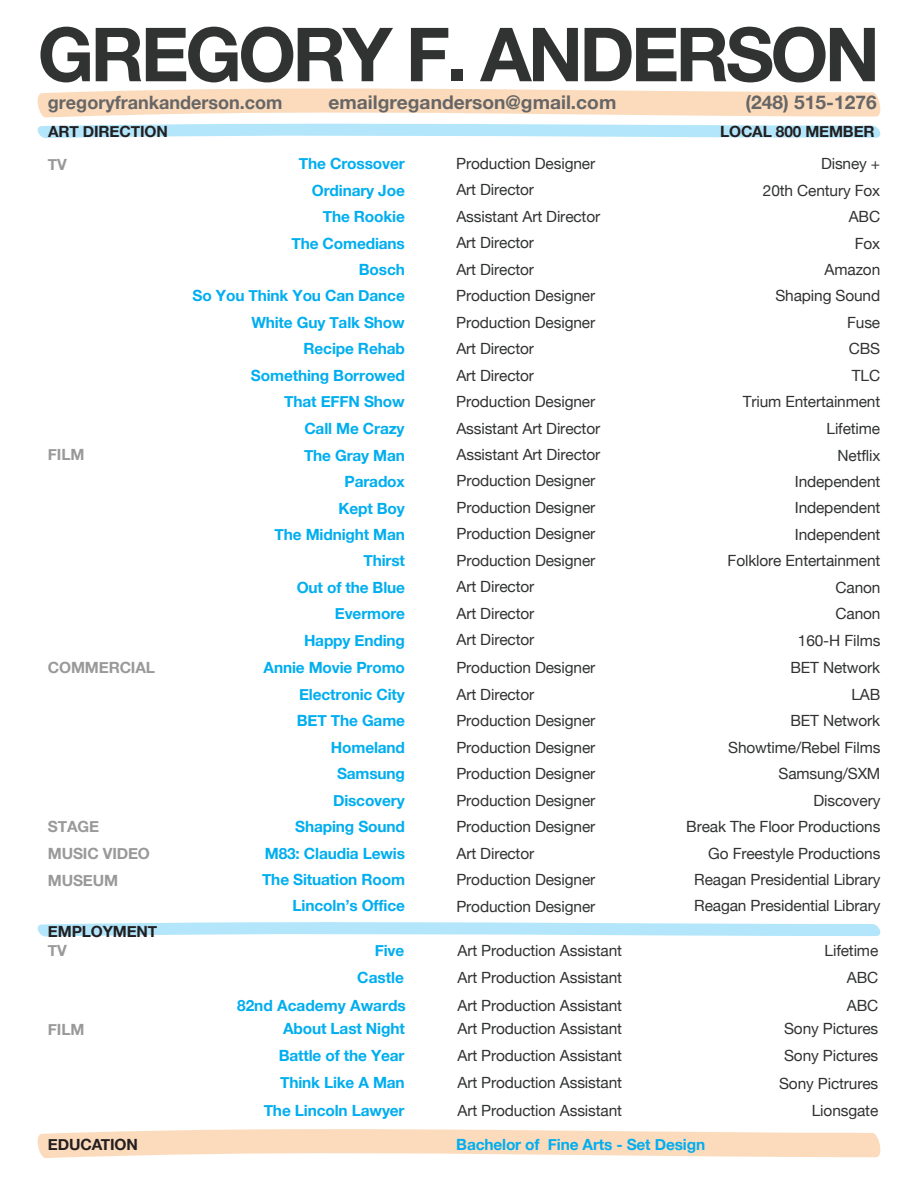
<style>
.page{position:relative;width:918px;height:1188px;background:#fff}
.page>*{position:absolute;margin:0;border:0;box-sizing:border-box;transform-origin:0 0}
.t1{font:700 74.7px "Helvetica Neue";letter-spacing:-.05em;color:#313232}
.t2{font:700 18.9px "Helvetica Neue";color:#666}
.t3{font:700 18.45px "Helvetica Neue";color:#666}
.t4{font:15.45px/27.3px "Helvetica Neue";letter-spacing:-.01em;color:#313232;text-align:justify}
.t5{font:700 15.45px/27px "Helvetica Neue";letter-spacing:-.01em;color:#00aeef;text-align:right}
.t6{font:700 15.45px "Helvetica Neue";letter-spacing:-.01em;color:#231f20}
.t7{font:700 15.45px "Helvetica Neue";letter-spacing:-.01em;color:#999}
</style>
<div class="page">
<svg style="left:38px;top:124px;width:842px;height:14px;background:#bee9fa"></svg>
<svg style="left:38px;top:922px;width:842px;height:15px"></svg>
<svg style="left:38px;top:88px;width:842px;height:29px;background:#fce0c7"></svg>
<svg style="left:38px;top:1129px;width:842px;height:29px;background:#fce0c7"></svg>
<h1 class="t1" style="left:38px;top:-4px;width:844px">GREGORY F. ANDERSON</h1>
<p class="t3" style="left:48px;top:88px;width:236px">gregoryfrankanderson.com</p>
<p class="t2" style="left:328px;top:88px;width:289px">emailgreganderson@gmail.com</p>
<p class="t2" style="left:746px;top:88px;width:133px">(248) 515-1276</p>
<p class="t6" style="left:48px;top:119px;width:121px">ART DIRECTION</p>
<p class="t6" style="left:720px;top:119px;width:156px">LOCAL 800 MEMBER</p>
<p class="t7" style="left:48px;top:153px;width:21px">TV</p>
<p class="t5" style="left:299px;top:151px;width:107px">The Crossover</p>
<p class="t4" style="left:456px;top:150px;width:140px">Production Designer</p>
<p class="t4" style="left:821px;top:151px;width:61px">Disney +</p>
<p class="t5" style="left:312px;top:177px;width:95px">Ordinary Joe</p>
<p class="t4" style="left:456px;top:177px;width:79px">Art Director</p>
<p class="t4" style="left:763px;top:177px;width:119px">20th Century Fox</p>
<p class="t5" style="left:323px;top:204px;width:84px">The Rookie</p>
<p class="t4" style="left:456px;top:203px;width:145px">Assistant Art Director</p>
<p class="t4" style="left:849px;top:204px;width:33px">ABC</p>
<p class="t5" style="left:291px;top:230px;width:115px">The Comedians</p>
<p class="t4" style="left:456px;top:230px;width:79px">Art Director</p>
<p class="t4" style="left:855px;top:230px;width:27px">Fox</p>
<p class="t5" style="left:359px;top:256px;width:48px">Bosch</p>
<p class="t4" style="left:456px;top:256px;width:79px">Art Director</p>
<p class="t4" style="left:825px;top:257px;width:57px">Amazon</p>
<p class="t5" style="left:193px;top:283px;width:214px">So You Think You Can Dance</p>
<p class="t4" style="left:456px;top:283px;width:140px">Production Designer</p>
<p class="t4" style="left:775px;top:283px;width:106px">Shaping Sound</p>
<p class="t5" style="left:251px;top:309px;width:155px">White Guy Talk Show</p>
<p class="t4" style="left:456px;top:309px;width:140px">Production Designer</p>
<p class="t4" style="left:847px;top:310px;width:35px">Fuse</p>
<p class="t5" style="left:304px;top:336px;width:103px">Recipe Rehab</p>
<p class="t4" style="left:456px;top:336px;width:79px">Art Director</p>
<p class="t4" style="left:849px;top:336px;width:33px">CBS</p>
<p class="t5" style="left:251px;top:362px;width:155px">Something Borrowed</p>
<p class="t4" style="left:456px;top:362px;width:79px">Art Director</p>
<p class="t4" style="left:852px;top:363px;width:30px">TLC</p>
<p class="t5" style="left:284px;top:389px;width:122px">That EFFN Show</p>
<p class="t4" style="left:456px;top:389px;width:140px">Production Designer</p>
<p class="t4" style="left:743px;top:389px;width:139px">Trium Entertainment</p>
<p class="t5" style="left:304px;top:415px;width:102px">Call Me Crazy</p>
<p class="t4" style="left:456px;top:415px;width:145px">Assistant Art Director</p>
<p class="t4" style="left:827px;top:415px;width:55px">Lifetime</p>
<p class="t7" style="left:48px;top:442px;width:38px">FILM</p>
<p class="t5" style="left:304px;top:442px;width:103px">The Gray Man</p>
<p class="t4" style="left:457px;top:441px;width:145px">Assistant Art Director</p>
<p class="t4" style="left:838px;top:442px;width:44px">Netflix</p>
<p class="t5" style="left:345px;top:468px;width:62px">Paradox</p>
<p class="t5" style="left:338px;top:495px;width:68px">Kept Boy</p>
<p class="t5" style="left:275px;top:521px;width:132px">The Midnight Man</p>
<p class="t4" style="left:456px;top:468px;width:140px">Production Designer</p>
<p class="t4" style="left:456px;top:521px;width:140px">Production Designer</p>
<p class="t4" style="left:456px;top:494px;width:140px">Production Designer</p>
<p class="t4" style="left:795px;top:469px;width:87px">Independent</p>
<p class="t4" style="left:795px;top:495px;width:87px">Independent</p>
<p class="t4" style="left:795px;top:522px;width:87px">Independent</p>
<p class="t5" style="left:363px;top:548px;width:43px">Thirst</p>
<p class="t4" style="left:456px;top:547px;width:140px">Production Designer</p>
<p class="t4" style="left:728px;top:548px;width:154px">Folklore Entertainment</p>
<p class="t5" style="left:297px;top:574px;width:110px">Out of the Blue</p>
<p class="t4" style="left:457px;top:574px;width:79px">Art Director</p>
<p class="t4" style="left:835px;top:575px;width:46px">Canon</p>
<p class="t5" style="left:335px;top:601px;width:72px">Evermore</p>
<p class="t4" style="left:457px;top:600px;width:79px">Art Director</p>
<p class="t4" style="left:835px;top:601px;width:46px">Canon</p>
<p class="t5" style="left:304px;top:627px;width:103px">Happy Ending</p>
<p class="t4" style="left:457px;top:627px;width:79px">Art Director</p>
<p class="t4" style="left:798px;top:627px;width:84px">160-H Films</p>
<p class="t7" style="left:48px;top:656px;width:109px">COMMERCIAL</p>
<p class="t5" style="left:264px;top:655px;width:143px">Annie Movie Promo</p>
<p class="t5" style="left:299px;top:681px;width:107px">Electronic City</p>
<p class="t4" style="left:456px;top:655px;width:140px;line-height:26.5px">Production Designer<br>Art Director</p>
<p class="t4" style="left:790px;top:655px;width:91px">BET Network</p>
<p class="t4" style="left:852px;top:682px;width:30px">LAB</p>
<p class="t5" style="left:297px;top:708px;width:110px">BET The Game</p>
<p class="t4" style="left:456px;top:708px;width:140px">Production Designer</p>
<p class="t4" style="left:790px;top:708px;width:91px">BET Network</p>
<p class="t5" style="left:331px;top:734px;width:76px">Homeland</p>
<p class="t4" style="left:456px;top:734px;width:140px">Production Designer</p>
<p class="t4" style="left:728px;top:734px;width:154px">Showtime/Rebel Films</p>
<p class="t5" style="left:337px;top:761px;width:70px">Samsung</p>
<p class="t4" style="left:456px;top:761px;width:140px">Production Designer</p>
<p class="t4" style="left:778px;top:761px;width:103px">Samsung/SXM</p>
<p class="t5" style="left:333px;top:787px;width:73px">Discovery</p>
<p class="t4" style="left:456px;top:787px;width:140px">Production Designer</p>
<p class="t4" style="left:813px;top:787px;width:68px">Discovery</p>
<p class="t7" style="left:48px;top:815px;width:53px">STAGE</p>
<p class="t7" style="left:48px;top:842px;width:104px">MUSIC VIDEO</p>
<p class="t5" style="left:295px;top:813px;width:111px">Shaping Sound</p>
<p class="t5" style="left:265px;top:840px;width:142px">M83: Claudia Lewis</p>
<p class="t4" style="left:456px;top:814px;width:140px;line-height:26.5px">Production Designer<br>Art Director</p>
<p class="t4" style="left:686px;top:814px;width:196px">Break The Floor Productions</p>
<p class="t4" style="left:708px;top:840px;width:174px">Go Freestyle Productions</p>
<p class="t7" style="left:48px;top:868px;width:72px">MUSEUM</p>
<p class="t5" style="left:262px;top:866px;width:145px">The Situation Room</p>
<p class="t4" style="left:456px;top:867px;width:140px">Production Designer</p>
<p class="t4" style="left:694px;top:867px;width:188px">Reagan Presidential Library</p>
<p class="t5" style="left:293px;top:893px;width:114px">Lincoln’s Office</p>
<p class="t4" style="left:456px;top:893px;width:140px">Production Designer</p>
<p class="t4" style="left:694px;top:893px;width:188px">Reagan Presidential Library</p>
<p class="t6" style="left:48px;top:919px;width:111px">EMPLOYMENT</p>
<p class="t7" style="left:48px;top:939px;width:21px">TV</p>
<p class="t7" style="left:48px;top:1017px;width:38px">FILM</p>
<p class="t5" style="left:357px;top:938px;width:49px">Five<br>Castle</p>
<p class="t5" style="left:237px;top:992px;width:170px">82nd Academy Awards</p>
<p class="t5" style="left:283px;top:1015px;width:123px">About Last Night</p>
<p class="t5" style="left:279px;top:1043px;width:127px">Battle of the Year</p>
<p class="t5" style="left:280px;top:1070px;width:126px">Think Like A Man</p>
<p class="t5" style="left:264px;top:1097px;width:142px">The Lincoln Lawyer</p>
<p class="t4" style="left:457px;top:938px;width:166px">Art Production Assistant Art Production Assistant Art Production Assistant</p>
<p class="t4" style="left:457px;top:1016px;width:166px">Art Production Assistant Art Production Assistant Art Production Assistant Art Production Assistant</p>
<p class="t4" style="left:847px;top:938px;width:33px;text-indent:-22px">Lifetime ABC ABC</p>
<p class="t4" style="left:779px;top:1016px;width:101px;text-align:right">Sony Pictures<br>Sony Pictures<br>Sony Pictrures<br>Lionsgate</p>
<p class="t6" style="left:48px;top:1132px;width:91px">EDUCATION</p>
<p class="t5" style="left:456px;top:1131px;width:250px">Bachelor of Fine Arts - Set Design</p>
</div>
